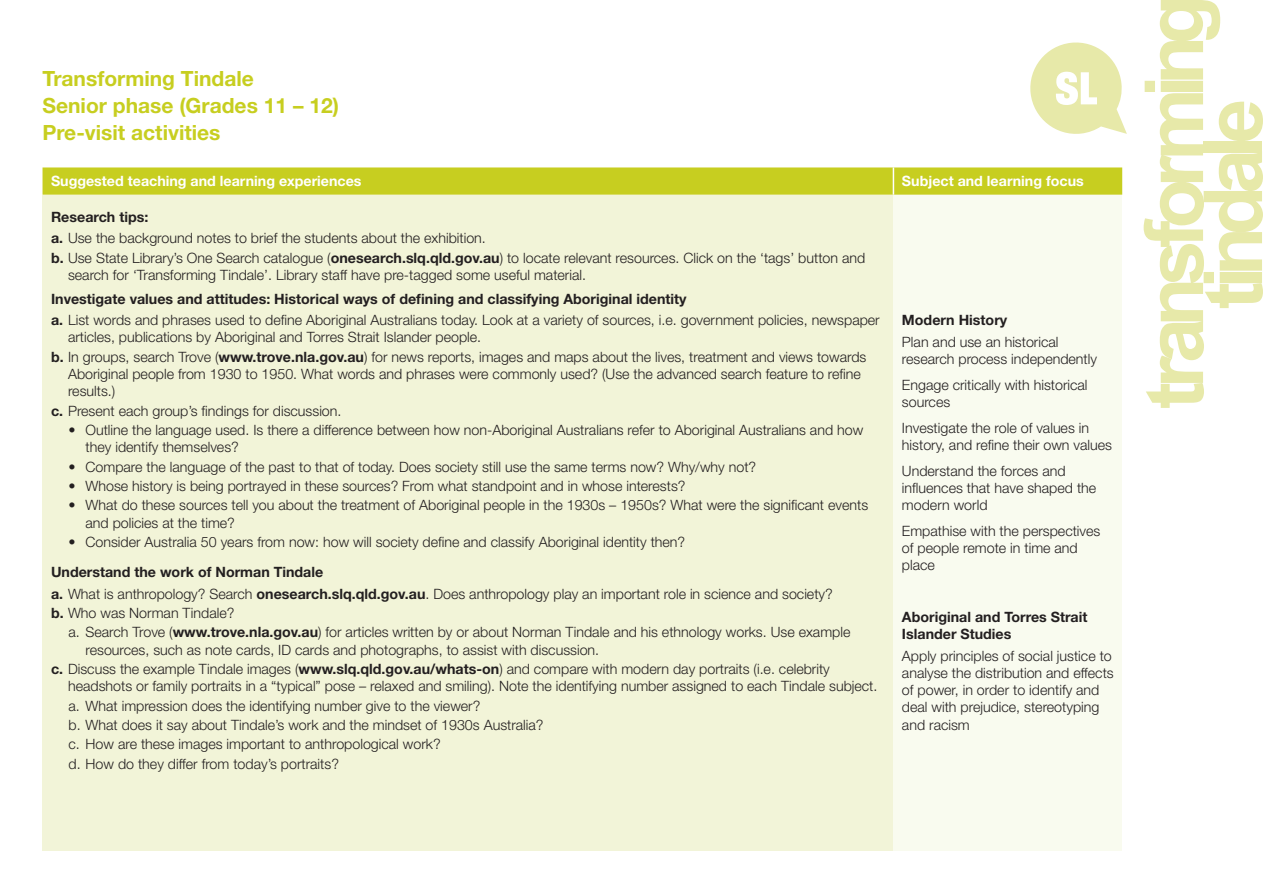
<style>
.page{position:relative;width:1263px;height:893px;background:#fff}
.page>*{position:absolute;margin:0;border:0;box-sizing:border-box;transform-origin:0 0}
.t1{font:700 21px/27px "Helvetica Neue LT Std";color:#c7ce20}
.t2{font:300 14.25px/17.2px "Helvetica Neue LT Std";color:#231f20}
.t3{font:700 14.25px "Helvetica Neue LT Std";color:#fff}
.t4{font:700 14.25px/17.2px "Helvetica Neue LT Std";color:#231f20}
.s1{font-weight:700}
</style>
<div class="page">
<div style="left:43px;top:195px;width:850px;height:655px;background:#f2f4d8"></div>
<div style="left:893px;top:195px;width:229px;height:655px;background:#f9fbef"></div>
<svg style="left:43px;top:167px;width:1079px;height:28px;background:#c8cf26"></svg>
<svg style="left:1030px;top:42px;width:97px;height:92px"></svg>
<svg style="left:1144px;top:0;width:119px;height:408px"></svg>
<h1 class="t1" style="left:43px;top:65px;width:298px">Transforming Tindale<br>Senior phase (Grades 11 – 12)<br>Pre-visit activities</h1>
<p class="t3" style="left:51px;top:172px;width:312px">Suggested teaching and learning experiences</p>
<p class="t3" style="left:902px;top:172px;width:183px">Subject and learning focus</p>
<p class="t2" style="left:51px;top:206px;width:436px;line-height:21.5px"><span class="s1">Research tips:<br>a.</span> Use the background notes to brief the students about the exhibition.</p>
<p class="t2" style="left:68px;top:249px;width:799px;text-indent:-17px"><span class="s1">b.</span> Use State Library’s One Search catalogue (<span class="s1">onesearch.slq.qld.gov.au</span>) to locate relevant resources. Click on the ‘tags’ button and search for ‘Transforming Tindale’. Library staff have pre-tagged some useful material.</p>
<p class="t2" style="left:51px;top:288px;width:830px;line-height:21.5px"><span class="s1">Investigate values and attitudes: Historical ways of defining and classifying Aboriginal identity<br>a.</span> List words and phrases used to define Aboriginal Australians today. Look at a variety of sources, i.e. government policies, newspaper</p>
<p class="t2" style="left:51px;top:327px;width:817px;line-height:19.4px;text-indent:17px">articles, publications by Aboriginal and Torres Strait Islander people.<br><span class="s1">b.</span> In groups, search Trove (<span class="s1">www.trove.nla.gov.au</span>) for news reports, images and maps about the lives, treatment and views towards</p>
<p class="t2" style="left:68px;top:365px;width:794px">Aboriginal people from 1930 to 1950. What words and phrases were commonly used? (Use the advanced search feature to refine results.)</p>
<p class="t2" style="left:51px;top:402px;width:292px"><span class="s1">c.</span> Present each group’s findings for discussion.</p>
<p class="t2" style="left:86px;top:421px;width:779px;text-indent:-17px">• Outline the language used. Is there a difference between how non-Aboriginal Australians refer to Aboriginal Australians and how they identify themselves?</p>
<p class="t2" style="left:69px;top:458px;width:689px">• Compare the language of the past to that of today. Does society still use the same terms now? Why/why not?</p>
<p class="t2" style="left:69px;top:477px;width:618px">• Whose history is being portrayed in these sources? From what standpoint and in whose interests?</p>
<p class="t2" style="left:86px;top:496px;width:784px;text-indent:-17px">• What do these sources tell you about the treatment of Aboriginal people in the 1930s – 1950s? What were the significant events and policies at the time?</p>
<p class="t2" style="left:69px;top:533px;width:618px">• Consider Australia 50 years from now: how will society define and classify Aboriginal identity then?</p>
<p class="t2" style="left:51px;top:561px;width:783px;line-height:21.5px"><span class="s1">Understand the work of Norman Tindale<br>a.</span> What is anthropology? Search <span class="s1">onesearch.slq.qld.gov.au</span>. Does anthropology play an important role in science and society?</p>
<p class="t2" style="left:69px;top:603px;width:783px;line-height:19.4px;text-indent:-17px"><span class="s1">b.</span> Who was Norman Tindale?<br>a. Search Trove (<span class="s1">www.trove.nla.gov.au</span>) for articles written by or about Norman Tindale and his ethnology works. Use example</p>
<p class="t2" style="left:51px;top:640px;width:780px;line-height:19.4px;text-indent:34px">resources, such as note cards, ID cards and photographs, to assist with discussion.<br><span class="s1">c.</span> Discuss the example Tindale images (<span class="s1">www.slq.qld.gov.au/whats-on</span>) and compare with modern day portraits (i.e. celebrity</p>
<p class="t2" style="left:68px;top:676px;width:811px;line-height:19.4px">headshots or family portraits in a “typical” pose – relaxed and smiling). Note the identifying number assigned to each Tindale subject. a. What impression does the identifying number give to the viewer?<br>b. What does it say about Tindale’s work and the mindset of 1930s Australia?<br>c. How are these images important to anthropological work?<br>d. How do they differ from today’s portraits?</p>
<p class="t4" style="left:902px;top:311px;width:107px">Modern History</p>
<p class="t2" style="left:902px;top:332px;width:197px">Plan and use an historical research process independently</p>
<p class="t2" style="left:902px;top:375px;width:187px">Engage critically with historical sources</p>
<p class="t2" style="left:902px;top:419px;width:212px">Investigate the role of values in history, and refine their own values</p>
<p class="t2" style="left:902px;top:462px;width:196px">Understand the forces and influences that have shaped the modern world</p>
<p class="t2" style="left:902px;top:522px;width:200px">Empathise with the perspectives of people remote in time and place</p>
<p class="t4" style="left:902px;top:608px;width:187px">Aboriginal and Torres Strait<br>Islander Studies</p>
<p class="t2" style="left:902px;top:647px;width:213px">Apply principles of social justice to analyse the distribution and effects of power, in order to identify and deal with prejudice, stereotyping and racism</p>
</div>
